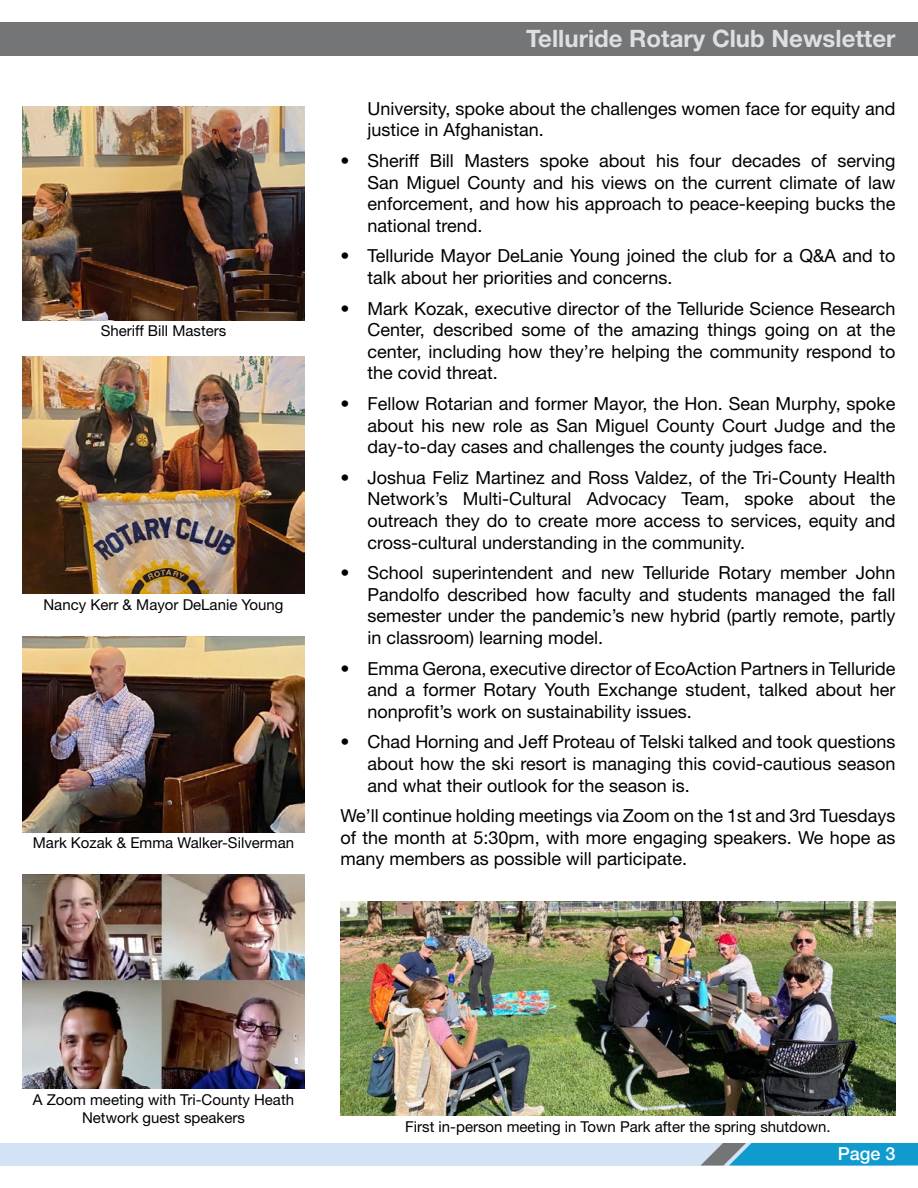
<style>
.page{position:relative;width:918px;height:1188px;background:#fff}
.page>*{position:absolute;margin:0;border:0;box-sizing:border-box;transform-origin:0 0}
.t1{font:700 24px "Helvetica Neue LT Std";color:#dedfe0}
.t2{font:18px/21.6px "Helvetica Neue LT Std";color:#000;text-align:justify}
.t3{font:500 18px "Helvetica Neue LT Std";color:#fff}
.t4{font:15px/18px "Helvetica Neue LT Std";color:#000;text-align:center}
</style>
<div class="page">
<div style="left:0;top:1143px;width:896px;height:23px;background:#d3e2f5"></div>
<svg style="left:700px;top:1143px;width:218px;height:23px;background:#2c9ec8"></svg>
<div style="left:0;top:22px;width:918px;height:34px;background:#747577"></div>
<img style="left:22px;top:356px;width:282px;height:237px">
<img style="left:22px;top:636px;width:282px;height:197px">
<img style="left:22px;top:106px;width:282px;height:215px">
<img style="left:340px;top:902px;width:556px;height:214px">
<img style="left:22px;top:874px;width:282px;height:214px">
<p class="t4" style="left:101px;top:322px;width:127px">Sheriff Bill Masters</p>
<p class="t4" style="left:43px;top:595px;width:242px">Nancy Kerr &amp; Mayor DeLanie Young</p>
<p class="t4" style="left:33px;top:833px;width:263px">Mark Kozak &amp; Emma Walker-Silverman</p>
<h1 class="t1" style="left:526px;top:24px;width:371px">Telluride Rotary Club Newsletter</h1>
<p class="t2" style="left:368px;top:97px;width:529px">University, spoke about the challenges women face for equity and justice in Afghanistan.</p>
<p class="t2" style="left:368px;top:150px;width:530px;text-indent:-27px">• Sheriff Bill Masters spoke about his four decades of serving San Miguel County and his views on the current climate of law enforcement, and how his approach to peace-keeping bucks the national trend.</p>
<p class="t2" style="left:368px;top:245px;width:530px;text-indent:-27px">• Telluride Mayor DeLanie Young joined the club for a Q&amp;A and to talk about her priorities and concerns.</p>
<p class="t2" style="left:368px;top:297px;width:530px;text-indent:-27px">• Mark Kozak, executive director of the Telluride Science Research Center, described some of the amazing things going on at the center, including how they’re helping the community respond to the covid threat.</p>
<p class="t2" style="left:368px;top:393px;width:530px;text-indent:-27px">• Fellow Rotarian and former Mayor, the Hon. Sean Murphy, spoke about his new role as San Miguel County Court Judge and the day-to-day cases and challenges the county judges face.</p>
<p class="t2" style="left:368px;top:466px;width:530px;text-indent:-27px">• Joshua Feliz Martinez and Ross Valdez, of the Tri-County Health Network’s Multi-Cultural Advocacy Team, spoke about the outreach they do to create more access to services, equity and cross-cultural understanding in the community.</p>
<p class="t2" style="left:368px;top:562px;width:530px;text-indent:-27px">• School superintendent and new Telluride Rotary member John Pandolfo described how faculty and students managed the fall semester under the pandemic’s new hybrid (partly remote, partly in classroom) learning model.</p>
<p class="t2" style="left:368px;top:657px;width:530px;text-indent:-27px">• Emma Gerona, executive director of EcoAction Partners in Telluride and a former Rotary Youth Exchange student, talked about her nonprofit’s work on sustainability issues.</p>
<p class="t2" style="left:368px;top:731px;width:530px;text-indent:-27px">• Chad Horning and Jeff Proteau of Telski talked and took questions about how the ski resort is managing this covid-cautious season and what their outlook for the season is.</p>
<p class="t2" style="left:340px;top:805px;width:557px">We’ll continue holding meetings via Zoom on the 1st and 3rd Tuesdays of the month at 5:30pm, with more engaging speakers. We hope as many members as possible will participate.</p>
<p class="t4" style="left:33px;top:1090px;width:263px">A Zoom meeting with Tri-County Heath<br>Network guest speakers</p>
<p class="t4" style="left:405px;top:1117px;width:427px">First in-person meeting in Town Park after the spring shutdown.</p>
<p class="t3" style="left:838px;top:1143px;width:59px">Page 3</p>
</div>
